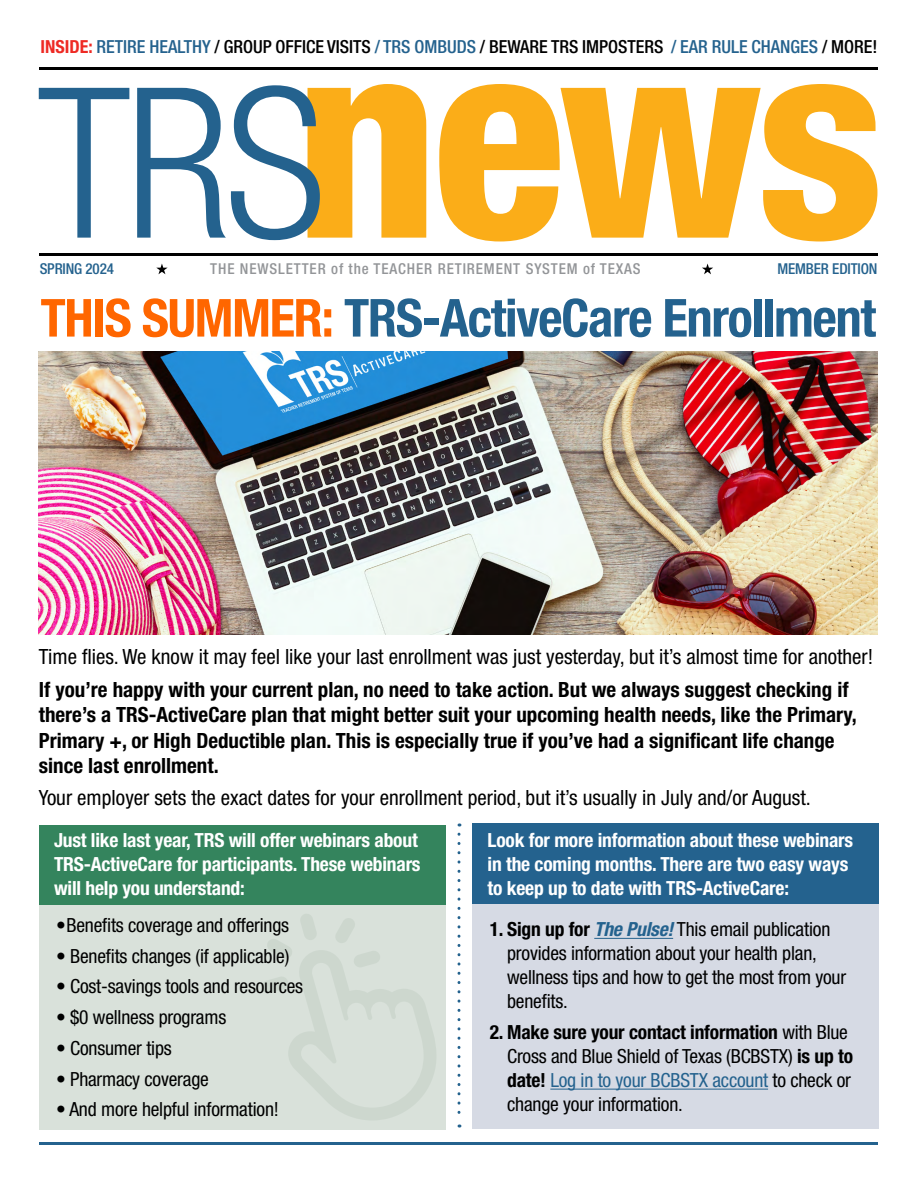
<style>
.page{position:relative;width:918px;height:1188px;background:#fff}
.page>*{position:absolute;margin:0;border:0;box-sizing:border-box;transform-origin:0 0}
.t1{font:700 condensed 52.5px "Helvetica Neue LT Std";letter-spacing:-.025em;color:#24628e}
.t2{font:700 condensed 21px/25.5px "Helvetica Neue LT Std";color:#000}
.t3{font:condensed 21px "Helvetica Neue LT Std";color:#000}
.t4{font:condensed 19.5px/24px "Helvetica Neue LT Std";letter-spacing:-.01em;color:#000}
.t5{font:700 condensed 19.5px/24px "Helvetica Neue LT Std";letter-spacing:-.01em;color:#fff}
.t6{font:500 condensed 18px "Helvetica Neue LT Std";color:#000}
.t7{font:500 condensed 15px "Helvetica Neue LT Std";letter-spacing:.06em;color:#939598}
.t8{font:500 condensed 15px "Helvetica Neue LT Std";letter-spacing:-.01em;color:#24628e}
.s1{font-weight:700;color:#ee2a24}
.s2{color:#24628e}
.s3{color:#f60}
.s4{font-weight:700}
.s5{font-weight:700;font-style:italic;color:#24628e}
</style>
<div class="page">
<hr style="left:39px;top:68px;width:839px;height:2px;background:#000">
<hr style="left:39px;top:254px;width:839px;height:2px;background:#000">
<hr style="left:39px;top:1142px;width:839px;height:3px;background:#24628e">
<svg style="left:320px;top:84px;width:557px;height:157px;fill:#fbad18"></svg>
<svg style="left:39px;top:85px;width:281px;height:155px"></svg>
<svg style="left:156px;top:264px;width:12px;height:10px"></svg>
<svg style="left:702px;top:264px;width:11px;height:10px"></svg>
<svg style="left:458px;top:834px;width:2px;height:294px"></svg>
<div style="left:39px;top:826px;width:407px;height:304px;background:#d9e1da"></div>
<div style="left:472px;top:904px;width:407px;height:226px;background:#d6dae4"></div>
<div style="left:39px;top:825px;width:407px;height:79px;background:#34845d"></div>
<div style="left:472px;top:824px;width:407px;height:80px;background:#24628e"></div>
<hr style="left:594px;top:938px;width:79px;height:1px;background:#24628e">
<hr style="left:550px;top:1089px;width:218px;height:1px;background:#24628e">
<svg style="left:262px;top:914px;width:174px;height:206px"></svg>
<img style="left:39px;top:351px;width:839px;height:283px">
<p class="t6" style="left:40px;top:36px;width:839px"><span class="s1">INSIDE:</span> <span class="s2">RETIRE HEALTHY</span> / GROUP OFFICE VISITS <span class="s2">/ TRS OMBUDS</span> / BEWARE TRS IMPOSTERS <span class="s2">/ EAR RULE CHANGES</span> / MORE!</p>
<p class="t8" style="left:40px;top:260px;width:76px">SPRING 2024</p>
<p class="t7" style="left:210px;top:260px;width:432px">THE NEWSLETTER of the TEACHER RETIREMENT SYSTEM of TEXAS</p>
<p class="t8" style="left:778px;top:260px;width:101px">MEMBER EDITION</p>
<h1 class="t1" style="left:41px;top:286px;width:837px"><span class="s3">THIS SUMMER:</span> TRS-ActiveCare Enrollment</h1>
<p class="t3" style="left:39px;top:645px;width:836px">Time flies. We know it may feel like your last enrollment was just yesterday, but it’s almost time for another!</p>
<p class="t2" style="left:39px;top:676px;width:819px">If you’re happy with your current plan, no need to take action. But we always suggest checking if there’s a TRS-ActiveCare plan that might better suit your upcoming health needs, like the Primary, Primary +, or High Deductible plan. This is especially true if you’ve had a significant life change since last enrollment.</p>
<p class="t3" style="left:39px;top:786px;width:774px">Your employer sets the exact dates for your enrollment period, but it’s usually in July and/or August.</p>
<p class="t5" style="left:54px;top:827px;width:368px">Just like last year, TRS will offer webinars about<br>TRS-ActiveCare for participants. These webinars will help you understand:</p>
<p class="t5" style="left:488px;top:827px;width:367px">Look for more information about these webinars in the coming months. There are two easy ways to keep up to date with TRS-ActiveCare:</p>
<p class="t4" style="left:56px;top:913px;width:235px">•Benefits coverage and offerings</p>
<p class="t4" style="left:56px;top:944px;width:235px">• Benefits changes (if applicable)</p>
<p class="t4" style="left:56px;top:974px;width:249px">• Cost-savings tools and resources</p>
<p class="t4" style="left:56px;top:1005px;width:172px">• $0 wellness programs</p>
<p class="t4" style="left:56px;top:1036px;width:117px">• Consumer tips</p>
<p class="t4" style="left:56px;top:1067px;width:154px">• Pharmacy coverage</p>
<p class="t4" style="left:56px;top:1097px;width:224px">• And more helpful information!</p>
<p class="t4" style="left:507px;top:917px;width:341px;text-indent:-17px"><span class="s4">1. Sign up for</span> <span class="s5">The Pulse!</span> This email publication provides information about your health plan, wellness tips and how to get the most from your benefits.</p>
<p class="t4" style="left:507px;top:1020px;width:347px;text-indent:-17px"><span class="s4">2. Make sure your contact information</span> with Blue Cross and Blue Shield of Texas (BCBSTX) <span class="s4">is up to date!</span> <span class="s2">Log in to your BCBSTX account</span> to check or change your information.</p>
</div>
